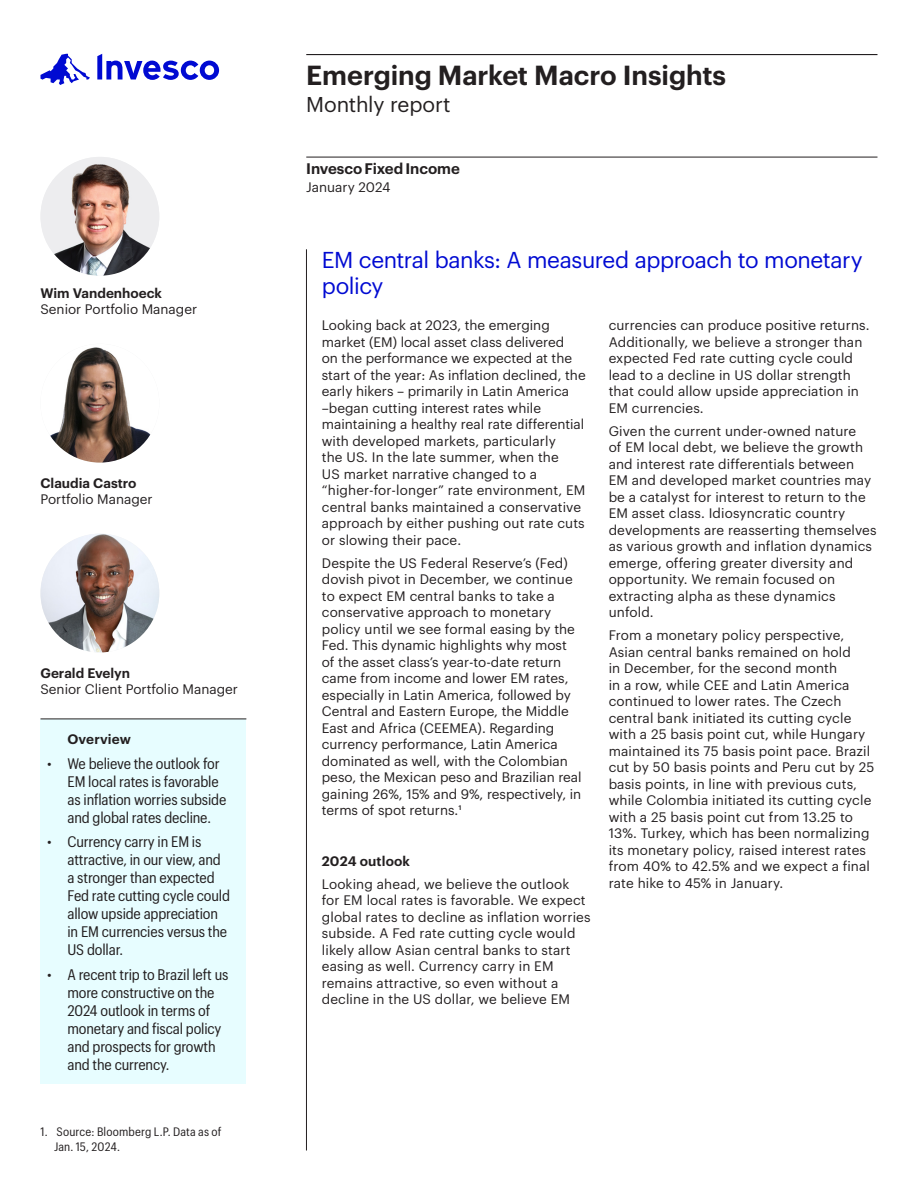
<style>
.page{position:relative;width:918px;height:1188px;background:#fff}
.page>*{position:absolute;margin:0;border:0;box-sizing:border-box;transform-origin:0 0}
.INV_US-header_18_21pt__w_rule_above_-_H1{font:600 27px "Graphik";letter-spacing:-.005em;color:#231f20}
.Article_Title_15_17pt_-_H3{font:22.5px "Graphik";letter-spacing:-.02em;color:#000ad2}
.INV_US-header_18_21pt__w_rule_above_-_H1-2{font:21px "Graphik";letter-spacing:-.005em;color:#231f20}
.t1{font:15px/18px "Graphik Compact";letter-spacing:-.01em;color:#231f20}
.INV_US-header_10_13__w_rule_above_Semibo{font:600 15px "Graphik";letter-spacing:-.005em;color:#231f20}
.INV_US_-_Body_9_11pt_-_P{font:13.5px/16.5px "Graphik";letter-spacing:.01em;color:#231f20}
.INV_US_-_Sidebar_Author_9_11pt{font:13.5px/16.5px "Graphik";color:#231f20}
.INV_US_-_Sidebar_Author_9_11pt-2{font:600 13.5px "Graphik";color:#231f20}
.INV_US_-_Body_header_9_11pt_Semibold_H4{font:600 13.5px "Graphik";letter-spacing:.01em;color:#231f20}
.INV_US_-_Body_header_9_11pt_rule_above_S{font:600 13.5px "Graphik";letter-spacing:.005em;color:#231f20}
.INV_US_-_Footnote_Disclosure_8_10pt{font:12px/15px "Graphik Compact";letter-spacing:.015em;color:#231f20}
.s1{font-weight:600}
</style>
<div class="page">
<svg style="left:41px;top:54px;width:49px;height:31px"></svg>
<svg style="left:97px;top:54px;width:122px;height:26px"></svg>
<hr style="left:306px;top:54px;width:571px;height:1px;background:#231f20">
<hr style="left:306px;top:157px;width:571px;height:1px;background:#231f20">
<hr style="left:306px;top:249px;width:1px;height:902px;background:#231f20">
<img style="left:40px;top:157px;width:119px;height:119px;border-radius:59px">
<img style="left:40px;top:534px;width:119px;height:118px;border-radius:59px">
<img style="left:40px;top:344px;width:119px;height:119px;border-radius:59px">
<div style="left:40px;top:719px;width:206px;height:365px;background:#e7fdff"></div>
<hr style="left:40px;top:719px;width:206px;height:1px;background:#231f20">
<h1 class="INV_US-header_18_21pt__w_rule_above_-_H1" style="left:306px;top:55px;width:421px">Emerging Market Macro Insights</h1>
<h1 class="INV_US-header_18_21pt__w_rule_above_-_H1-2" style="left:306px;top:89px;width:146px">Monthly report</h1>
<h2 class="INV_US-header_10_13__w_rule_above_Semibo" style="left:306px;top:157px;width:155px">Invesco Fixed Income</h2>
<p class="INV_US_-_Body_9_11pt_-_P" style="left:306px;top:178px;width:86px">January 2024</p>
<h3 class="Article_Title_15_17pt_-_H3" style="left:322px;top:243px;width:542px">EM central banks: A measured approach to monetary</h3>
<p class="INV_US_-_Sidebar_Author_9_11pt-2" style="left:40px;top:282px;width:123px">Wim Vandenhoeck</p>
<h3 class="Article_Title_15_17pt_-_H3" style="left:322px;top:269px;width:63px">policy</h3>
<p class="INV_US_-_Sidebar_Author_9_11pt" style="left:40px;top:300px;width:158px">Senior Portfolio Manager</p>
<p class="INV_US_-_Sidebar_Author_9_11pt-2" style="left:40px;top:473px;width:98px">Claudia Castro</p>
<p class="INV_US_-_Body_9_11pt_-_P" style="left:40px;top:490px;width:114px">Portfolio Manager</p>
<p class="INV_US_-_Sidebar_Author_9_11pt" style="left:40px;top:663px;width:199px"><span class="s1">Gerald Evelyn<br></span>Senior Client Portfolio Manager</p>
<h4 class="INV_US_-_Body_header_9_11pt_rule_above_S" style="left:68px;top:729px;width:65px">Overview</h4>
<p class="t1" style="left:68px;top:753px;width:160px;text-indent:-20px">• We believe the outlook for<br>EM local rates is favorable as inflation worries subside and global rates decline.</p>
<p class="t1" style="left:68px;top:832px;width:164px;text-indent:-20px">• Currency carry in EM is attractive, in our view, and a stronger than expected<br>Fed rate cutting cycle could allow upside appreciation in EM currencies versus the<br>US dollar.</p>
<p class="t1" style="left:68px;top:965px;width:163px;text-indent:-20px">• A recent trip to Brazil left us more constructive on the<br>2024 outlook in terms of monetary and fiscal policy and prospects for growth and the currency.</p>
<p class="INV_US_-_Body_9_11pt_-_P" style="left:322px;top:316px;width:265px">Looking back at 2023, the emerging market (EM) local asset class delivered<br>on the performance we expected at the start of the year: As inflation declined, the early hikers – primarily in Latin America –began cutting interest rates while maintaining a healthy real rate differential with developed markets, particularly<br>the US. In the late summer, when the<br>US market narrative changed to a “higher-for-longer” rate environment, EM central banks maintained a conservative approach by either pushing out rate cuts or slowing their pace.</p>
<p class="INV_US_-_Body_9_11pt_-_P" style="left:322px;top:554px;width:261px">Despite the US Federal Reserve’s (Fed) dovish pivot in December, we continue to expect EM central banks to take a conservative approach to monetary policy until we see formal easing by the Fed. This dynamic highlights why most of the asset class’s year-to-date return came from income and lower EM rates, especially in Latin America, followed by Central and Eastern Europe, the Middle East and Africa (CEEMEA). Regarding currency performance, Latin America dominated as well, with the Colombian peso, the Mexican peso and Brazilian real gaining 26%, 15% and 9%, respectively, in terms of spot returns.1</p>
<h4 class="INV_US_-_Body_header_9_11pt_Semibold_H4" style="left:322px;top:850px;width:90px">2024 outlook</h4>
<p class="INV_US_-_Body_9_11pt_-_P" style="left:322px;top:875px;width:270px">Looking ahead, we believe the outlook<br>for EM local rates is favorable. We expect global rates to decline as inflation worries subside. A Fed rate cutting cycle would likely allow Asian central banks to start easing as well. Currency carry in EM remains attractive, so even without a decline in the US dollar, we believe EM</p>
<p class="INV_US_-_Body_9_11pt_-_P" style="left:609px;top:316px;width:262px">currencies can produce positive returns.<br>Additionally, we believe a stronger than expected Fed rate cutting cycle could lead to a decline in US dollar strength that could allow upside appreciation in EM currencies.</p>
<p class="INV_US_-_Body_9_11pt_-_P" style="left:609px;top:422px;width:269px">Given the current under-owned nature<br>of EM local debt, we believe the growth and interest rate differentials between EM and developed market countries may be a catalyst for interest to return to the EM asset class. Idiosyncratic country developments are reasserting themselves as various growth and inflation dynamics emerge, offering greater diversity and opportunity. We remain focused on extracting alpha as these dynamics unfold.</p>
<p class="INV_US_-_Body_9_11pt_-_P" style="left:609px;top:626px;width:267px">From a monetary policy perspective, Asian central banks remained on hold<br>in December, for the second month<br>in a row, while CEE and Latin America continued to lower rates. The Czech central bank initiated its cutting cycle with a 25 basis point cut, while Hungary maintained its 75 basis point pace. Brazil cut by 50 basis points and Peru cut by 25 basis points, in line with previous cuts, while Colombia initiated its cutting cycle with a 25 basis point cut from 13.25 to 13%. Turkey, which has been normalizing its monetary policy, raised interest rates from 40% to 42.5% and we expect a final rate hike to 45% in January.</p>
<p class="INV_US_-_Footnote_Disclosure_8_10pt" style="left:54px;top:1123px;width:169px;text-indent:-14px">1. Source: Bloomberg L.P. Data as of<br>Jan. 15, 2024.</p>
</div>
